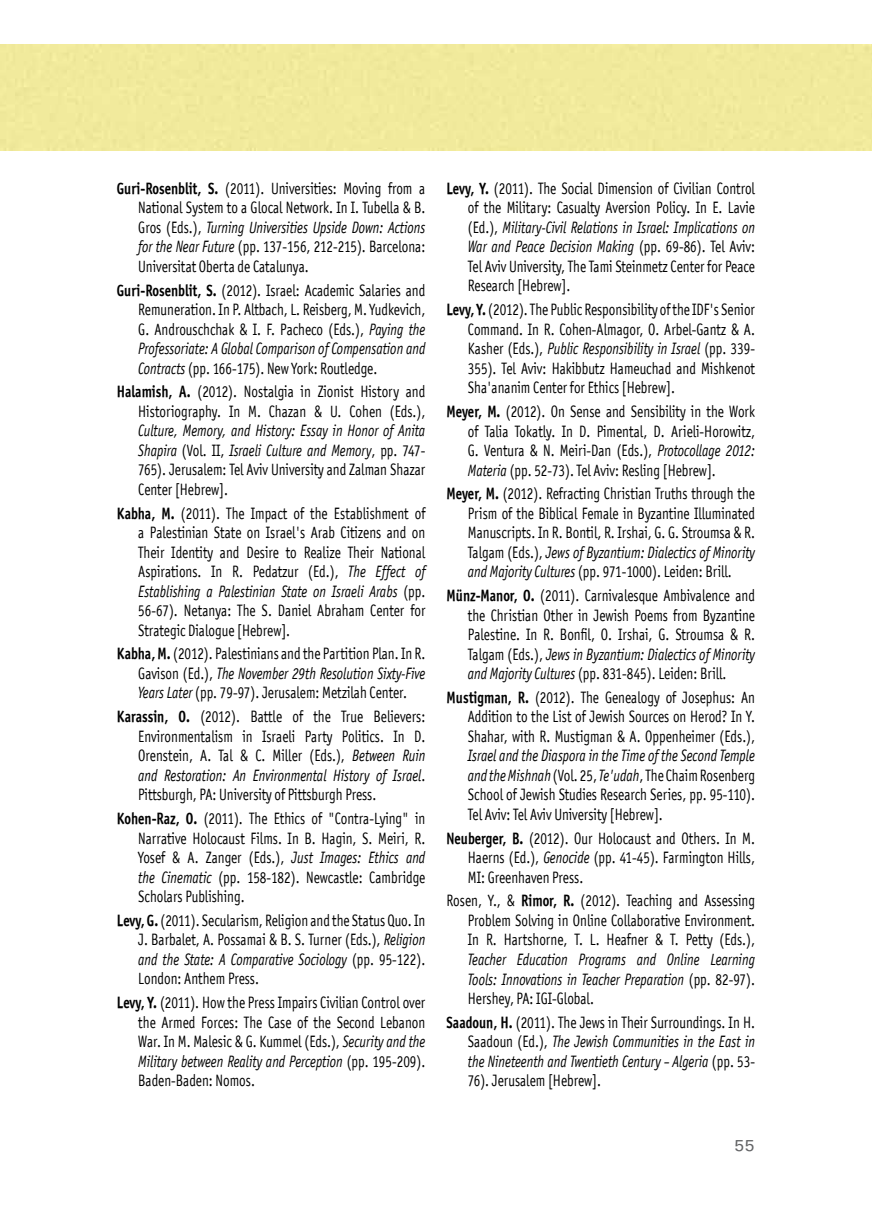
<style>
.page{position:relative;width:872px;height:1212px;background:#fff}
.page>*{position:absolute;margin:0;border:0;box-sizing:border-box;transform-origin:0 0}
.t1{font:19.5px "MF Narkis Tam";color:#636466}
.t2{font:16.5px/19.5px "Officina San ITC";color:#000;text-align:justify;scale:.8 1}
.t3{font:italic 16.5px/19.5px "Officina San ITC";color:#000;text-align:justify;scale:.8 1}
.s1{font-family:"Officina Sans OSITCTT Bold"}
.s2{font-style:italic}
.s3{font-style:normal}
</style>
<div class="page">
<p class="t2" style="left:138px;top:178px;width:360px;text-indent:-21px"><span class="s1">Guri-Rosenblit, S.</span> (2011). Universities: Moving from a National System to a Glocal Network. In I. Tubella &amp; B.<br>Gros (Eds.), <span class="s2">Turning Universities Upside Down: Actions for the Near Future</span> (pp. 137-156, 212-215). Barcelona:<br>Universitat Oberta de Catalunya.</p>
<p class="t2" style="left:138px;top:280px;width:360px;text-indent:-21px"><span class="s1">Guri-Rosenblit, S.</span> (2012). Israel: Academic Salaries and Remuneration. In P. Altbach, L. Reisberg, M. Yudkevich, G. Androuschchak &amp; I. F. Pacheco (Eds.), <span class="s2">Paying the Professoriate: A Global Comparison of Compensation and Contracts</span> (pp. 166-175). New York: Routledge.</p>
<p class="t2" style="left:117px;top:382px;width:387px;text-align:right"><span class="s1">Halamish, A.</span> (2012). Nostalgia in Zionist History and<br>Historiography. In M. Chazan &amp; U. Cohen (Eds.),</p>
<p class="t2" style="left:138px;top:421px;width:360px"><span class="s2">Culture, Memory, and History: Essay in Honor of Anita Shapira</span> (Vol. II, <span class="s2">Israeli Culture and Memory</span>, pp. 747- 765). Jerusalem: Tel Aviv University and Zalman Shazar Center [Hebrew].</p>
<p class="t2" style="left:138px;top:503px;width:360px;text-indent:-21px"><span class="s1">Kabha, M.</span> (2011). The Impact of the Establishment of a Palestinian State on Israel's Arab Citizens and on Their Identity and Desire to Realize Their National Aspirations. In R. Pedatzur (Ed.), <span class="s2">The Effect of Establishing a Palestinian State on Israeli Arabs</span> (pp.<br>56-67). Netanya: The S. Daniel Abraham Center for Strategic Dialogue [Hebrew].</p>
<p class="t2" style="left:138px;top:644px;width:360px;text-indent:-21px"><span class="s1">Kabha, M.</span> (2012). Palestinians and the Partition Plan. In R.<br>Gavison (Ed.), <span class="s2">The November 29th Resolution Sixty-Five Years Later</span> (pp. 79-97). Jerusalem: Metzilah Center.</p>
<p class="t2" style="left:138px;top:707px;width:360px;text-indent:-21px"><span class="s1">Karassin, O.</span> (2012). Battle of the True Believers:<br>Environmentalism in Israeli Party Politics. In D.<br>Orenstein, A. Tal &amp; C. Miller (Eds.), <span class="s2">Between Ruin and Restoration: An Environmental History of Israel</span>.<br>Pittsburgh, PA: University of Pittsburgh Press.</p>
<p class="t2" style="left:138px;top:809px;width:360px;text-indent:-21px"><span class="s1">Kohen-Raz, O.</span> (2011). The Ethics of "Contra-Lying" in Narrative Holocaust Films. In B. Hagin, S. Meiri, R.<br>Yosef &amp; A. Zanger (Eds.), <span class="s2">Just Images: Ethics and the Cinematic</span> (pp. 158-182). Newcastle: Cambridge Scholars Publishing.</p>
<p class="t2" style="left:138px;top:910px;width:360px;text-indent:-21px"><span class="s1">Levy, G.</span> (2011). Secularism, Religion and the Status Quo. In J. Barbalet, A. Possamai &amp; B. S. Turner (Eds.), <span class="s2">Religion and the State: A Comparative Sociology</span> (pp. 95-122).<br>London: Anthem Press.</p>
<p class="t2" style="left:138px;top:993px;width:360px;text-indent:-21px"><span class="s1">Levy, Y.</span> (2011). How the Press Impairs Civilian Control over the Armed Forces: The Case of the Second Lebanon War. In M. Malesic &amp; G. Kummel (Eds.), <span class="s2">Security and the Military between Reality and Perception</span> (pp. 195-209).<br>Baden-Baden: Nomos.</p>
<p class="t2" style="left:468px;top:179px;width:360px;text-indent:-21px"><span class="s1">Levy, Y.</span> (2011). The Social Dimension of Civilian Control of the Military: Casualty Aversion Policy. In E. Lavie (Ed.), <span class="s2">Military-Civil Relations in Israel: Implications on War and Peace Decision Making</span> (pp. 69-86). Tel Aviv:<br>Tel Aviv University, The Tami Steinmetz Center for Peace Research [Hebrew].</p>
<p class="t2" style="left:468px;top:300px;width:360px;text-indent:-21px"><span class="s1">Levy, Y.</span> (2012). The Public Responsibility of the IDF's Senior Command. In R. Cohen-Almagor, O. Arbel-Gantz &amp; A.<br>Kasher (Eds.), <span class="s2">Public Responsibility in Israel</span> (pp. 339- 355). Tel Aviv: Hakibbutz Hameuchad and Mishkenot Sha'ananim Center for Ethics [Hebrew].</p>
<p class="t2" style="left:468px;top:402px;width:360px;text-indent:-21px"><span class="s1">Meyer, M.</span> (2012). On Sense and Sensibility in the Work of Talia Tokatly. In D. Pimental, D. Arieli-Horowitz, G. Ventura &amp; N. Meiri-Dan (Eds.), <span class="s2">Protocollage 2012:<br>Materia</span> (pp. 52-73). Tel Aviv: Resling [Hebrew].</p>
<p class="t2" style="left:468px;top:484px;width:360px;text-indent:-21px"><span class="s1">Meyer, M.</span> (2012). Refracting Christian Truths through the Prism of the Biblical Female in Byzantine Illuminated Manuscripts. In R. Bontil, R. Irshai, G. G. Stroumsa &amp; R.<br>Talgam (Eds.), <span class="s2">Jews of Byzantium: Dialectics of Minority and Majority Cultures</span> (pp. 971-1000). Leiden: Brill.</p>
<p class="t2" style="left:468px;top:586px;width:360px;text-indent:-21px"><span class="s1">Münz-Manor, O.</span> (2011). Carnivalesque Ambivalence and the Christian Other in Jewish Poems from Byzantine Palestine. In R. Bonfil, O. Irshai, G. Stroumsa &amp; R.<br>Talgam (Eds.), <span class="s2">Jews in Byzantium: Dialectics of Minority and Majority Cultures</span> (pp. 831-845). Leiden: Brill.</p>
<p class="t2" style="left:468px;top:687px;width:360px;text-indent:-21px"><span class="s1">Mustigman, R.</span> (2012). The Genealogy of Josephus: An Addition to the List of Jewish Sources on Herod? In Y.<br>Shahar, with R. Mustigman &amp; A. Oppenheimer (Eds.),</p>
<p class="t2" style="left:468px;top:746px;width:360px"><span class="s2">Israel and the Diaspora in the Time of the Second Temple and the Mishnah</span> (Vol. 25, <span class="s2">Te'udah</span>, The Chaim Rosenberg School of Jewish Studies Research Series, pp. 95-110).<br>Tel Aviv: Tel Aviv University [Hebrew].</p>
<p class="t2" style="left:468px;top:828px;width:360px;text-indent:-21px"><span class="s1">Neuberger, B.</span> (2012). Our Holocaust and Others. In M.<br>Haerns (Ed.), <span class="s2">Genocide</span> (pp. 41-45). Farmington Hills, MI: Greenhaven Press.</p>
<p class="t2" style="left:468px;top:891px;width:360px;text-indent:-21px">Rosen, Y., &amp; <span class="s1">Rimor, R.</span> (2012). Teaching and Assessing Problem Solving in Online Collaborative Environment.<br>In R. Hartshorne, T. L. Heafner &amp; T. Petty (Eds.),</p>
<p class="t3" style="left:468px;top:950px;width:360px">Teacher Education Programs and Online Learning Tools: Innovations in Teacher Preparation <span class="s3">(pp. 82-97).<br>Hershey, PA: IGI-Global.</span></p>
<p class="t2" style="left:468px;top:1012px;width:360px;text-indent:-21px"><span class="s1">Saadoun, H.</span> (2011). The Jews in Their Surroundings. In H.<br>Saadoun (Ed.), <span class="s2">The Jewish Communities in the East in the Nineteenth and Twentieth Century – Algeria</span> (pp. 53- 76). Jerusalem [Hebrew].</p>
<p class="t1" style="left:734px;top:1134px;width:22px">55</p>
</div>
